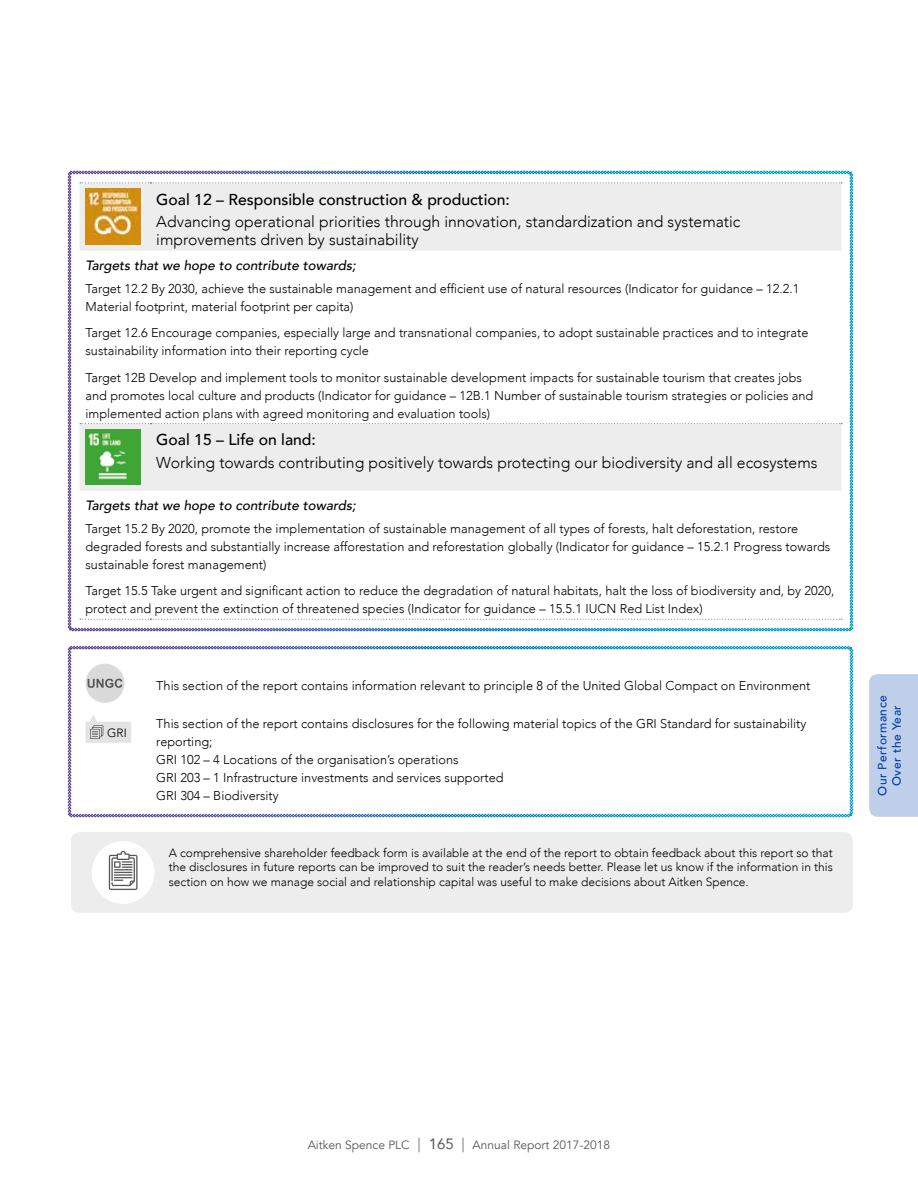
<style>
.page{position:relative;width:918px;height:1188px;background:#fff}
.page>*{position:absolute;margin:0;border:0;box-sizing:border-box;transform-origin:0 0}
.t1{font:300 15.75px/18px "Avenir";color:#000}
.t2{font:500 15.75px "Avenir";color:#000}
.t3{font:italic 500 13.5px "Avenir";color:#000}
.t4{font:300 12.75px/18px "Avenir";color:#000}
.t5{font:300 12px/14.4px "Avenir";color:#000;text-align:justify}
.t6{font:12px "Avenir";color:#575756}
.t7{font:500 12px/14.4px "Avenir";letter-spacing:.04em;color:#003da6;text-align:center}
.s1{font-size:18.9px}
.s2{font-size:15px}
</style>
<div class="page">
<svg style="left:68px;top:171px;width:785px;height:460px"></svg>
<svg style="left:68px;top:646px;width:785px;height:171px"></svg>
<div style="left:71px;top:832px;width:782px;height:81px;background:#ededed;border-radius:9px"></div>
<div style="left:92px;top:841px;width:63px;height:63px;background:#fff;border-radius:50%"></div>
<svg style="left:109px;top:851px;width:29px;height:39px"></svg>
<div style="left:869px;top:674px;width:49px;height:143px;background:#bfcee9"></div>
<p class="t2" style="left:156px;top:186px;width:355px">Goal 12 – Responsible construction &amp; production:</p>
<p class="t1" style="left:156px;top:212px;width:586px">Advancing operational priorities through innovation, standardization and systematic improvements driven by sustainability</p>
<p class="t3" style="left:86px;top:258px;width:272px">Targets that we hope to contribute towards;</p>
<p class="t4" style="left:86px;top:279px;width:715px">Target 12.2 By 2030, achieve the sustainable management and efficient use of natural resources (Indicator for guidance – 12.2.1<br>Material footprint, material footprint per capita)</p>
<p class="t4" style="left:86px;top:324px;width:724px">Target 12.6 Encourage companies, especially large and transnational companies, to adopt sustainable practices and to integrate sustainability information into their reporting cycle</p>
<p class="t4" style="left:86px;top:368px;width:729px">Target 12B Develop and implement tools to monitor sustainable development impacts for sustainable tourism that creates jobs and promotes local culture and products (Indicator for guidance – 12B.1 Number of sustainable tourism strategies or policies and implemented action plans with agreed monitoring and evaluation tools)</p>
<p class="t2" style="left:156px;top:426px;width:161px">Goal 15 – Life on land:</p>
<p class="t1" style="left:156px;top:453px;width:663px">Working towards contributing positively towards protecting our biodiversity and all ecosystems</p>
<p class="t3" style="left:86px;top:498px;width:272px">Targets that we hope to contribute towards;</p>
<p class="t4" style="left:86px;top:519px;width:746px">Target 15.2 By 2020, promote the implementation of sustainable management of all types of forests, halt deforestation, restore degraded forests and substantially increase afforestation and reforestation globally (Indicator for guidance – 15.2.1 Progress towards sustainable forest management)</p>
<p class="t4" style="left:86px;top:582px;width:750px">Target 15.5 Take urgent and significant action to reduce the degradation of natural habitats, halt the loss of biodiversity and, by 2020, protect and prevent the extinction of threatened species (Indicator for guidance – 15.5.1 IUCN Red List Index)</p>
<p class="t4" style="left:156px;top:676px;width:656px">This section of the report contains information relevant to principle 8 of the United Global Compact on Environment</p>
<p class="t5" style="left:107px;top:725px;width:21px">GRI</p>
<p class="t4" style="left:156px;top:714px;width:652px">This section of the report contains disclosures for the following material topics of the GRI Standard for sustainability reporting;<br>GRI 102 – 4 Locations of the organisation’s operations<br>GRI 203 – 1 Infrastructure investments and services supported<br>GRI 304 – Biodiversity</p>
<p class="t5" style="left:169px;top:846px;width:665px">A comprehensive shareholder feedback form is available at the end of the report to obtain feedback about this report so that the disclosures in future reports can be improved to suit the reader’s needs better. Please let us know if the information in this section on how we manage social and relationship capital was useful to make decisions about Aitken Spence.</p>
<p class="t7" style="left:874px;top:796px;width:102px;rotate:-90deg">Our Performance<br>Over the Year</p>
<p class="t6" style="left:308px;top:1138px;width:304px">Aitken Spence PLC <span class="s1">|</span> <span class="s2">165</span> <span class="s1">|</span> Annual Report 2017-2018</p>
</div>
